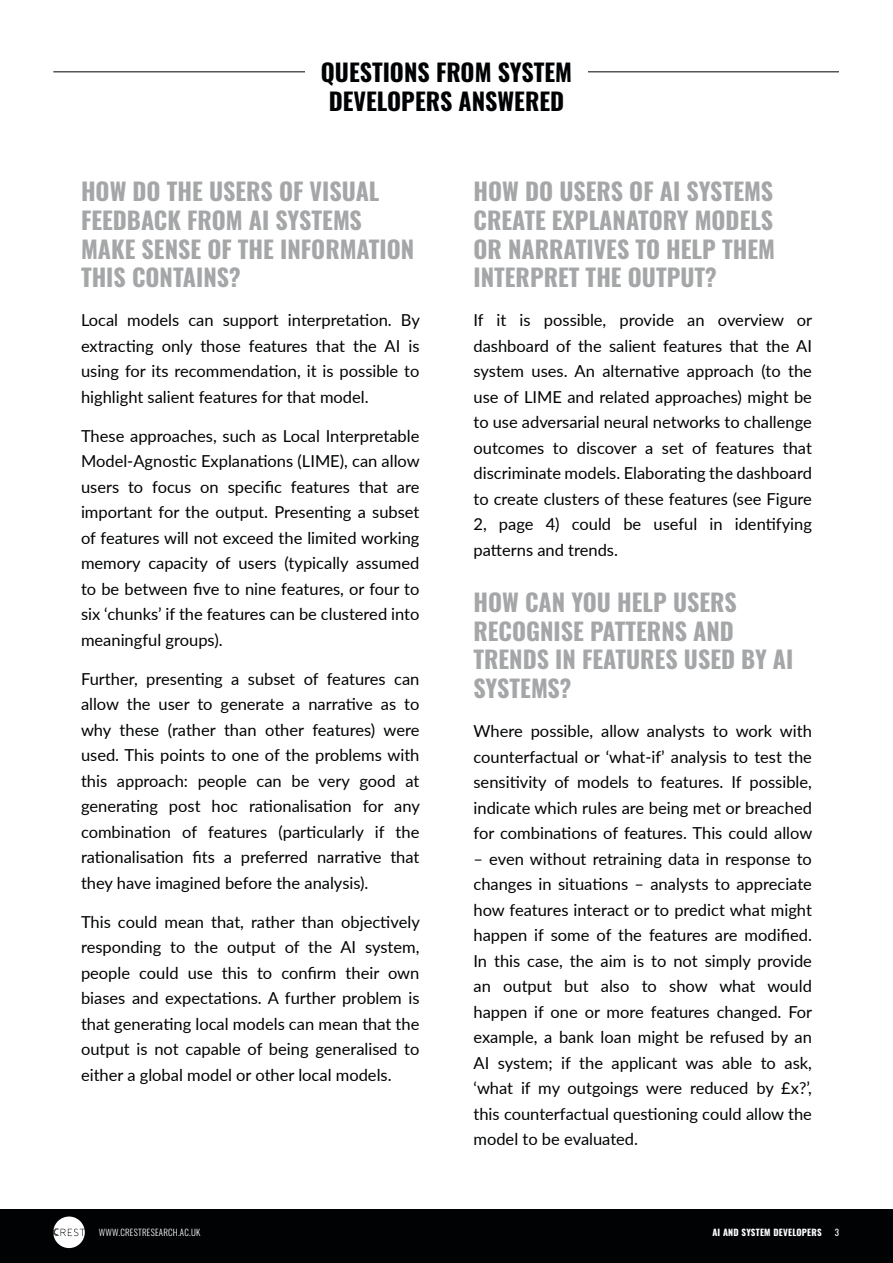
<style>
.page{position:relative;width:893px;height:1263px;background:#fff}
.page>*{position:absolute;margin:0;border:0;box-sizing:border-box;transform-origin:0 0}
.t1{font:700 24px/28.8px "Oswald";color:#a4a6a8}
.t2{font:700 24px/28.8px "Oswald";color:#010203;text-align:center}
.t3{font:16.5px/25.5px "Lato";color:#010203;text-align:justify}
.t4{font:300 9px "Oswald";letter-spacing:.025em;color:#fff}
.t5{font:700 9px "Oswald";letter-spacing:.025em;color:#fff}
.t6{font:9px "Oswald";color:#fff}
.t7{font:3.75px/4.1px "DIN Bold Alternate";letter-spacing:-.075em;color:#fff}
</style>
<div class="page">
<div style="left:0;top:1209px;width:893px;height:54px;background:#010203"></div>
<svg style="left:53px;top:1216px;width:32px;height:32px"></svg>
<hr style="left:53px;top:71px;width:786px;height:1px;background:#010203">
<div style="left:305px;top:54px;width:283px;height:78px;background:#fff"></div>
<h1 class="t2" style="left:321px;top:60px;width:253px">QUESTIONS FROM SYSTEM<br>DEVELOPERS ANSWERED</h1>
<h1 class="t1" style="left:81px;top:178px;width:335px">HOW DO THE USERS OF VISUAL<br>FEEDBACK FROM AI SYSTEMS<br>MAKE SENSE OF THE INFORMATION<br>THIS CONTAINS?</h1>
<p class="t3" style="left:81px;top:307px;width:340px">Local models can support interpretation. By extracting only those features that the AI is using for its recommendation, it is possible to highlight salient features for that model.</p>
<p class="t3" style="left:81px;top:422px;width:340px">These approaches, such as Local Interpretable Model-Agnostic Explanations (LIME), can allow users to focus on specific features that are important for the output. Presenting a subset of features will not exceed the limited working memory capacity of users (typically assumed to be between five to nine features, or four to six ‘chunks’ if the features can be clustered into meaningful groups).</p>
<p class="t3" style="left:81px;top:665px;width:340px">Further, presenting a subset of features can allow the user to generate a narrative as to why these (rather than other features) were used. This points to one of the problems with this approach: people can be very good at generating post hoc rationalisation for any combination of features (particularly if the rationalisation fits a preferred narrative that they have imagined before the analysis).</p>
<p class="t3" style="left:81px;top:908px;width:340px">This could mean that, rather than objectively responding to the output of the AI system, people could use this to confirm their own biases and expectations. A further problem is that generating local models can mean that the output is not capable of being generalised to either a global model or other local models.</p>
<h1 class="t1" style="left:473px;top:178px;width:303px;text-align:justify">HOW DO USERS OF AI SYSTEMS CREATE EXPLANATORY MODELS OR NARRATIVES TO HELP THEM INTERPRET THE OUTPUT?</h1>
<p class="t3" style="left:473px;top:307px;width:340px">If it is possible, provide an overview or dashboard of the salient features that the AI system uses. An alternative approach (to the use of LIME and related approaches) might be to use adversarial neural networks to challenge outcomes to discover a set of features that discriminate models. Elaborating the dashboard to create clusters of these features (see Figure 2, page 4) could be useful in identifying patterns and trends.</p>
<h1 class="t1" style="left:473px;top:589px;width:321px">HOW CAN YOU HELP USERS<br>RECOGNISE PATTERNS AND<br>TRENDS IN FEATURES USED BY AI<br>SYSTEMS?</h1>
<p class="t3" style="left:473px;top:718px;width:340px">Where possible, allow analysts to work with counterfactual or ‘what-if’ analysis to test the sensitivity of models to features. If possible, indicate which rules are being met or breached for combinations of features. This could allow</p>
<p class="t3" style="left:473px;top:845px;width:340px">– even without retraining data in response to changes in situations – analysts to appreciate how features interact or to predict what might happen if some of the features are modified.<br>In this case, the aim is to not simply provide an output but also to show what would happen if one or more features changed. For example, a bank loan might be refused by an AI system; if the applicant was able to ask, ‘what if my outgoings were reduced by £x?’, this counterfactual questioning could allow the model to be evaluated.</p>
<p class="t4" style="left:99px;top:1224px;width:103px">WWW.CRESTRESEARCH.AC.UK</p>
<p class="t5" style="left:712px;top:1227px;width:111px">AI AND SYSTEM DEVELOPERS</p>
<p class="t6" style="left:835px;top:1224px;width:6px">3</p>
<p class="t7" style="left:89px;top:1228px;width:53px">CENTRE FOR RESEARCH AND<br>EVIDENCE ON SECURITY THREATS</p>
</div>
